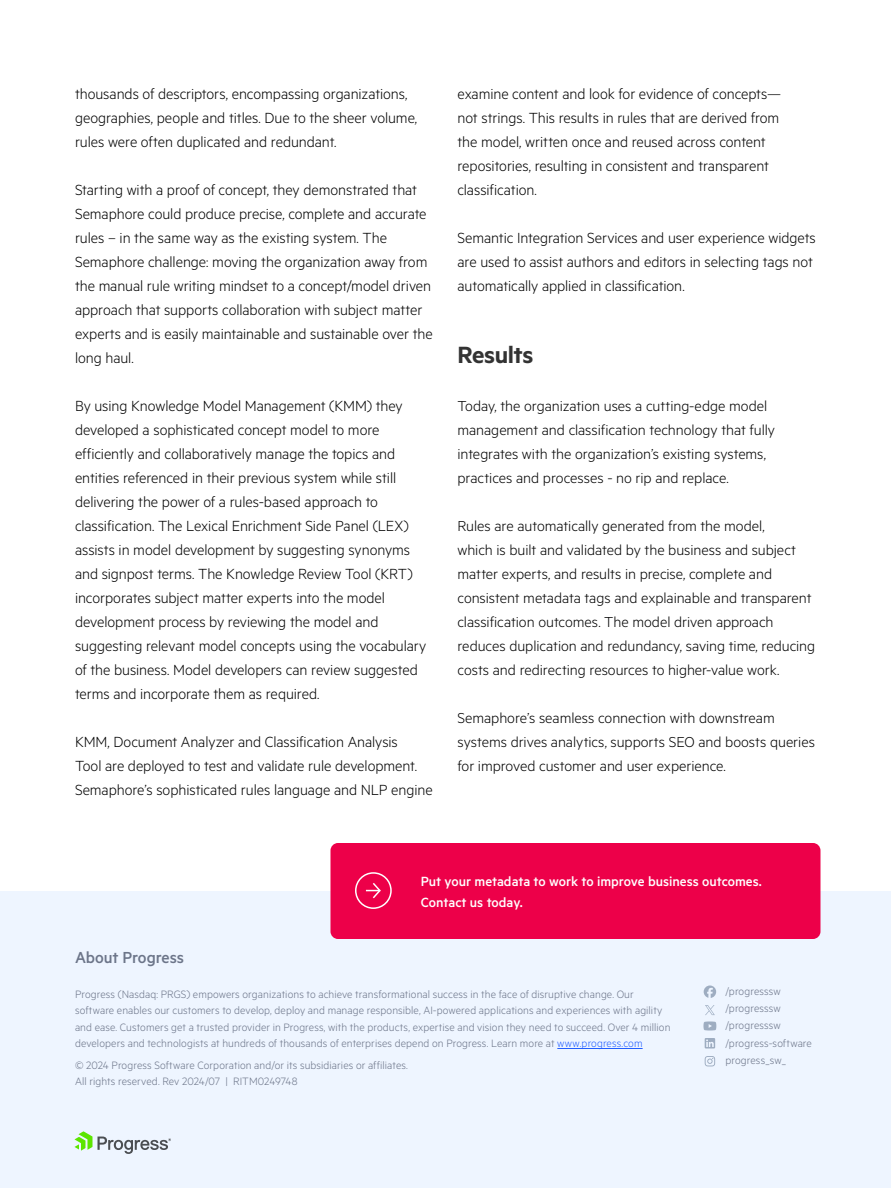
<style>
.page{position:relative;width:891px;height:1188px;background:#fff}
.page>*{position:absolute;margin:0;border:0;box-sizing:border-box;transform-origin:0 0}
.Body_1{font:600 26.4px "Metric";letter-spacing:-.015em;color:#333}
.t1{font:500 18px "Metric";letter-spacing:-.01em;color:#6c7589}
.Body_1-2{font:300 16.5px/24px "Metric";letter-spacing:-.005em;color:#000}
.Body_1-3{font:300 16.2px/24px "Metric";letter-spacing:-.005em;color:#000}
.t2{font:500 15px/21px "Metric";color:#fff}
.t3{font:300 12px/17.2px "Metric";letter-spacing:.01em;color:#6c7589}
.s1{color:#225eff}
</style>
<div class="page">
<div style="left:0;top:891px;width:891px;height:297px;background:#eef5ff"></div>
<svg style="left:74px;top:1131px;width:97px;height:23px"></svg>
<div style="left:330px;top:843px;width:491px;height:96px;background:#ed0049;border-radius:8px"></div>
<div style="left:355px;top:872px;width:37px;height:37px;border:2px solid #fff;border-radius:50%"></div>
<svg style="left:366px;top:883px;width:15px;height:16px"></svg>
<svg style="left:705px;top:1056px;width:10px;height:10px"></svg>
<svg style="left:705px;top:1005px;width:10px;height:10px"></svg>
<svg style="left:704px;top:985px;width:12px;height:13px"></svg>
<svg style="left:705px;top:1038px;width:10px;height:10px"></svg>
<svg style="left:704px;top:1022px;width:12px;height:8px"></svg>
<hr style="left:557px;top:1048px;width:86px;height:1px;background:#225eff">
<p class="Body_1-2" style="left:75px;top:81px;width:344px">thousands of descriptors, encompassing organizations, geographies, people and titles. Due to the sheer volume, rules were often duplicated and redundant.</p>
<p class="Body_1-2" style="left:75px;top:177px;width:359px">Starting with a proof of concept, they demonstrated that Semaphore could produce precise, complete and accurate rules – in the same way as the existing system. The Semaphore challenge: moving the organization away from the manual rule writing mindset to a concept/model driven approach that supports collaboration with subject matter experts and is easily maintainable and sustainable over the long haul.</p>
<p class="Body_1-2" style="left:75px;top:393px;width:353px">By using Knowledge Model Management (KMM) they developed a sophisticated concept model to more efficiently and collaboratively manage the topics and entities referenced in their previous system while still delivering the power of a rules-based approach to classification. The Lexical Enrichment Side Panel (LEX) assists in model development by suggesting synonyms and signpost terms. The Knowledge Review Tool (KRT) incorporates subject matter experts into the model development process by reviewing the model and suggesting relevant model concepts using the vocabulary of the business. Model developers can review suggested terms and incorporate them as required.</p>
<p class="Body_1-2" style="left:75px;top:729px;width:359px">KMM, Document Analyzer and Classification Analysis<br>Tool are deployed to test and validate rule development.<br>Semaphore’s sophisticated rules language and NLP engine</p>
<p class="Body_1-2" style="left:458px;top:81px;width:325px">examine content and look for evidence of concepts— not strings. This results in rules that are derived from the model, written once and reused across content repositories, resulting in consistent and transparent classification.</p>
<p class="Body_1-2" style="left:458px;top:225px;width:360px">Semantic Integration Services and user experience widgets are used to assist authors and editors in selecting tags not automatically applied in classification.</p>
<p class="Body_1" style="left:458px;top:339px;width:77px">Results</p>
<p class="Body_1-3" style="left:458px;top:393px;width:319px">Today, the organization uses a cutting-edge model management and classification technology that fully integrates with the organization’s existing systems, practices and processes - no rip and replace.</p>
<p class="Body_1-3" style="left:458px;top:513px;width:359px">Rules are automatically generated from the model,<br>which is built and validated by the business and subject matter experts, and results in precise, complete and consistent metadata tags and explainable and transparent classification outcomes. The model driven approach reduces duplication and redundancy, saving time, reducing costs and redirecting resources to higher-value work.</p>
<p class="Body_1-3" style="left:458px;top:705px;width:359px">Semaphore’s seamless connection with downstream systems drives analytics, supports SEO and boosts queries for improved customer and user experience.</p>
<p class="t2" style="left:421px;top:871px;width:343px">Put your metadata to work to improve business outcomes.<br>Contact us today.</p>
<p class="t1" style="left:75px;top:947px;width:111px">About Progress</p>
<p class="t3" style="left:75px;top:985px;width:597px;line-height:16.5px">Progress (Nasdaq: PRGS) empowers organizations to achieve transformational success in the face of disruptive change. Our software enables our customers to develop, deploy and manage responsible, AI-powered applications and experiences with agility and ease. Customers get a trusted provider in Progress, with the products, expertise and vision they need to succeed. Over 4 million developers and technologists at hundreds of thousands of enterprises depend on Progress. Learn more at <span class="s1">www.progress.com</span></p>
<p class="t3" style="left:75px;top:1057px;width:335px;line-height:15.8px">© 2024 Progress Software Corporation and/or its subsidiaries or affiliates.<br>All rights reserved. Rev 2024/07 | RITM0249748</p>
<p class="t3" style="left:725px;top:982px;width:88px">/progresssw /progresssw /progresssw /progress-software progress_sw_</p>
</div>
